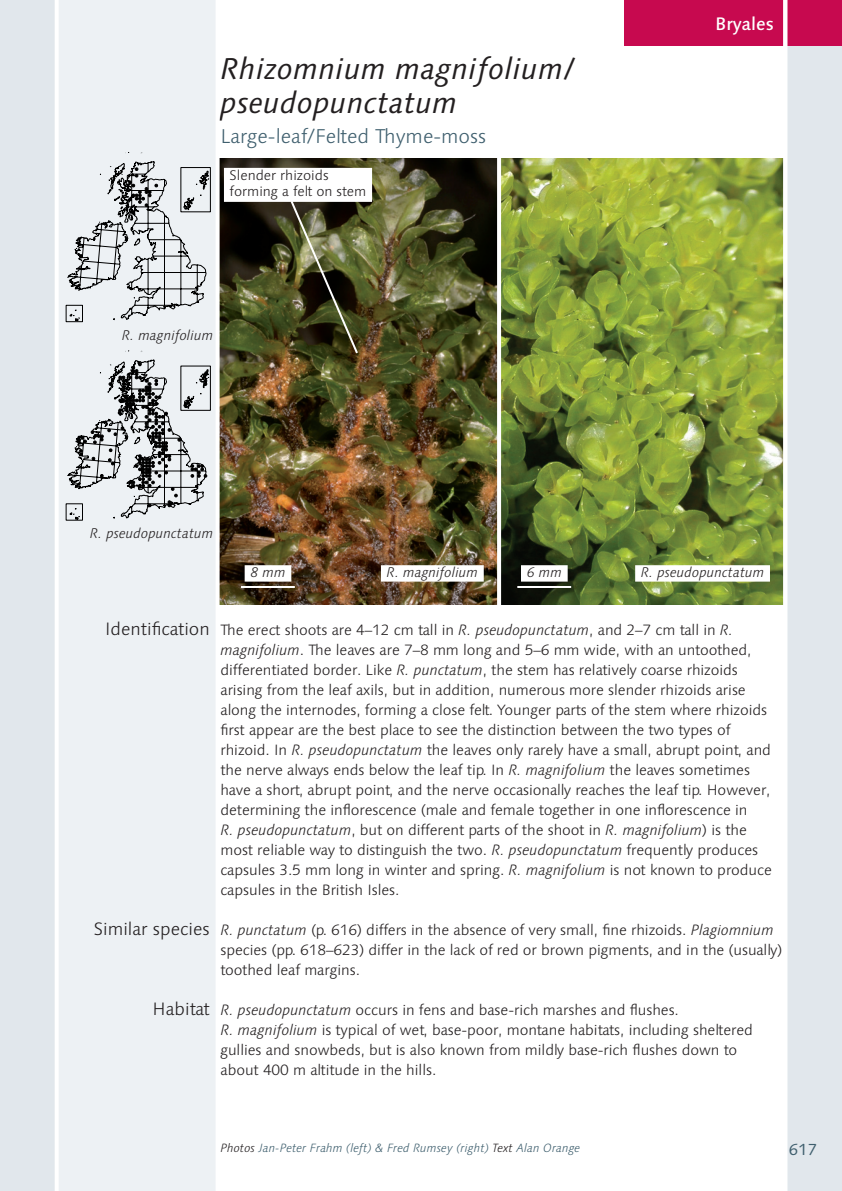
<style>
.page{position:relative;width:842px;height:1191px;background:#fff}
.page>*{position:absolute;margin:0;border:0;box-sizing:border-box;transform-origin:0 0}
.Title_1_Moss_Species{font:italic 30px/34px "Linotype Syntax";letter-spacing:.01em;color:#231f20}
.Title_3_Moss_English{font:300 20px "Linotype Syntax";color:#3f5f6e}
.Text_Subheads_Right{font:300 18px "Linotype Syntax";color:#231f20}
.Title_4_Order_Name{font:500 18px "Linotype Syntax";color:#fff}
.t1{font:16px "Linotype Syntax";color:#3f5f6e}
.Text_Body{font:300 15px/20px "Linotype Syntax";letter-spacing:-.005em;color:#231f20}
.Photo_Annotation_Wit{font:300 14px/16px "Linotype Syntax";color:#231f20}
.Photo_Scale_Bar_With{font:italic 300 14px "Linotype Syntax";color:#231f20}
.Drawing_Annotation{font:italic 300 14px "Linotype Syntax";color:#231f20}
.Photo_Annotation_Wit-2{font:italic 300 14px "Linotype Syntax";color:#231f20}
.Text_Credits{font:italic 300 12px "Linotype Syntax";color:#3f5f6e}
.s1{font-style:normal}
.s2{font-style:italic}
.s3{color:#231f20}
</style>
<div class="page">
<img style="left:501px;top:159px;width:282px;height:445px">
<img style="left:220px;top:159px;width:277px;height:445px">
<div style="left:635px;top:565px;width:135px;height:16px;background:#fff"></div>
<div style="left:381px;top:565px;width:103px;height:16px;background:#fff"></div>
<svg style="left:497px;top:158px;width:1px;height:447px"></svg>
<hr style="left:517px;top:586px;width:54px;height:2px;background:#fff">
<div style="left:521px;top:565px;width:47px;height:16px;background:#fff"></div>
<div style="left:785px;top:0;width:57px;height:1191px;background:#e1e7ec"></div>
<div style="left:624px;top:0;width:218px;height:45px;background:#c7094f"></div>
<div style="left:0;top:0;width:218px;height:1191px;background:#edf1f4"></div>
<svg style="left:66px;top:152px;width:144px;height:170px"></svg>
<svg style="left:66px;top:350px;width:144px;height:170px"></svg>
<div style="left:0;top:0;width:57px;height:1191px;background:#e1e7ec"></div>
<hr style="left:241px;top:586px;width:54px;height:2px;background:#fff">
<div style="left:245px;top:565px;width:46px;height:16px;background:#fff"></div>
<hr style="left:55px;top:0;width:4px;height:1191px;background:#fff">
<hr style="left:216px;top:0;width:4px;height:1191px;background:#fff">
<hr style="left:783px;top:0;width:4px;height:1191px;background:#fff">
<div style="left:224px;top:168px;width:148px;height:34px;background:#fff"></div>
<img style="left:289px;top:201px;width:71px;height:154px">
<p class="Title_1_Moss_Species" style="left:220px;top:52px;width:356px">Rhizomnium magnifolium<span class="s1">/ </span>pseudopunctatum</p>
<p class="Title_3_Moss_English" style="left:220px;top:124px;width:267px">Large-leaf/Felted Thyme-moss</p>
<p class="Photo_Annotation_Wit" style="left:230px;top:167px;width:138px">Slender rhizoids forming a felt on stem</p>
<p class="Drawing_Annotation" style="left:122px;top:327px;width:93px">R. magnifolium</p>
<p class="Title_4_Order_Name" style="left:715px;top:13px;width:60px">Bryales</p>
<p class="Drawing_Annotation" style="left:90px;top:525px;width:125px">R. pseudopunctatum</p>
<p class="Photo_Annotation_Wit-2" style="left:250px;top:564px;width:37px">8 mm</p>
<p class="Photo_Scale_Bar_With" style="left:387px;top:564px;width:93px">R. magnifolium</p>
<p class="Photo_Annotation_Wit-2" style="left:527px;top:564px;width:37px">6 mm</p>
<p class="Photo_Scale_Bar_With" style="left:641px;top:564px;width:125px">R. pseudopunctatum</p>
<p class="Text_Subheads_Right" style="left:105px;top:618px;width:106px">Identification</p>
<p class="Text_Subheads_Right" style="left:94px;top:918px;width:117px">Similar species</p>
<p class="Text_Subheads_Right" style="left:153px;top:998px;width:59px">Habitat</p>
<p class="Text_Body" style="left:220px;top:620px;width:553px">The erect shoots are 4–12 cm tall in <span class="s2">R. pseudopunctatum</span>, and 2–7 cm tall in <span class="s2">R. magnifolium</span>. The leaves are 7–8 mm long and 5–6 mm wide, with an untoothed, differentiated border. Like <span class="s2">R. punctatum</span>, the stem has relatively coarse rhizoids arising from the leaf axils, but in addition, numerous more slender rhizoids arise along the internodes, forming a close felt. Younger parts of the stem where rhizoids first appear are the best place to see the distinction between the two types of rhizoid. In <span class="s2">R. pseudopunctatum</span> the leaves only rarely have a small, abrupt point, and the nerve always ends below the leaf tip. In <span class="s2">R. magnifolium</span> the leaves sometimes have a short, abrupt point, and the nerve occasionally reaches the leaf tip. However, determining the inflorescence (male and female together in one inflorescence in<br><span class="s2">R. pseudopunctatum</span>, but on different parts of the shoot in <span class="s2">R. magnifolium</span>) is the most reliable way to distinguish the two. <span class="s2">R. pseudopunctatum</span> frequently produces capsules 3.5 mm long in winter and spring. <span class="s2">R. magnifolium</span> is not known to produce capsules in the British Isles.</p>
<p class="Text_Body" style="left:220px;top:920px;width:564px"><span class="s2">R. punctatum</span> (p. 616) differs in the absence of very small, fine rhizoids. <span class="s2">Plagiomnium </span>species (pp. 618–623) differ in the lack of red or brown pigments, and in the (usually) toothed leaf margins.</p>
<p class="Text_Body" style="left:220px;top:1000px;width:534px"><span class="s2">R. pseudopunctatum</span> occurs in fens and base-rich marshes and flushes.<br><span class="s2">R. magnifolium</span> is typical of wet, base-poor, montane habitats, including sheltered gullies and snowbeds, but is also known from mildly base-rich flushes down to about 400 m altitude in the hills.</p>
<p class="Text_Credits" style="left:220px;top:1140px;width:361px"><span class="s3">Photos</span> Jan-Peter Frahm (left) &amp; Fred Rumsey (right) <span class="s3">Text</span> Alan Orange</p>
<p class="t1" style="left:789px;top:1139px;width:30px">617</p>
</div>
